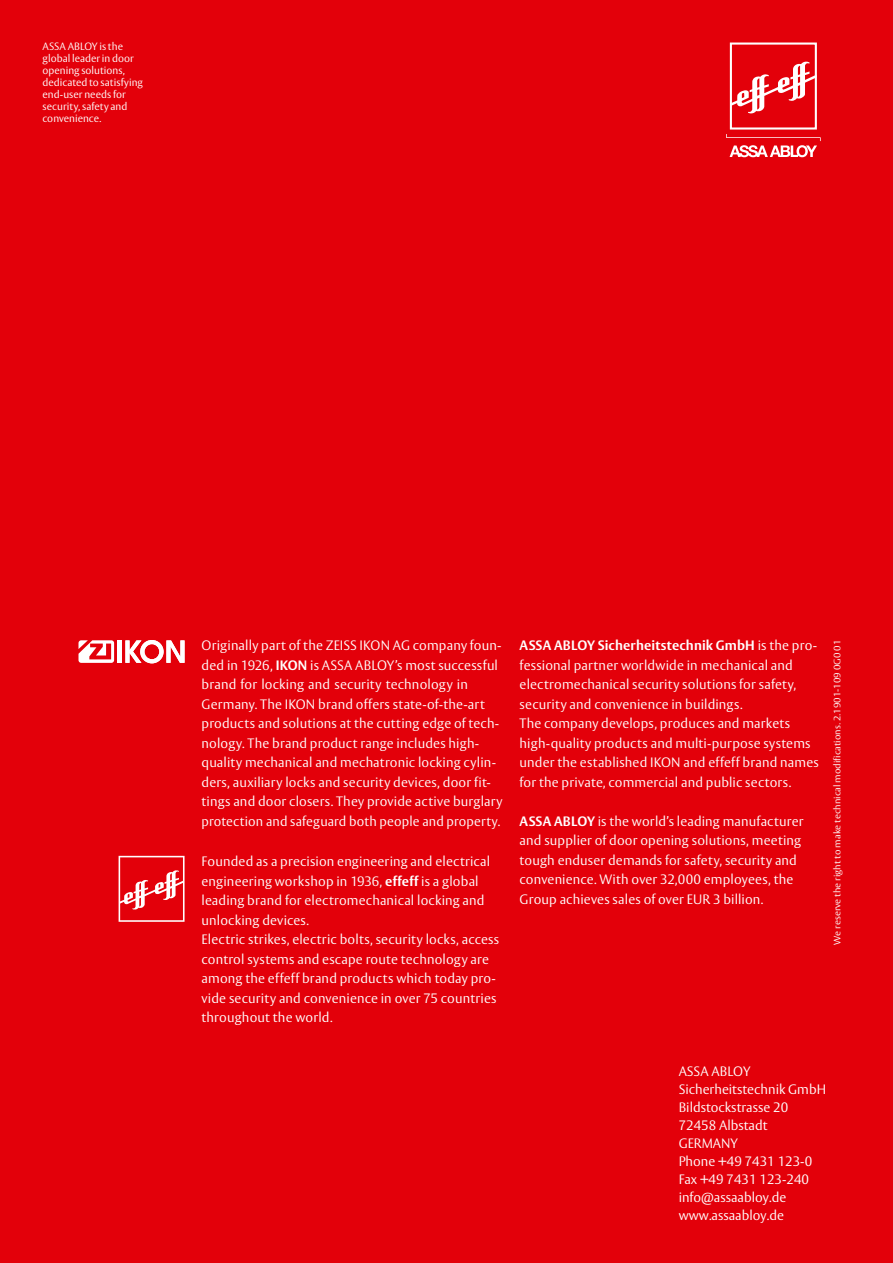
<style>
.page{position:relative;width:893px;height:1263px;background:#e3000a}
.page>*{position:absolute;margin:0;border:0;box-sizing:border-box;transform-origin:0 0}
.t1{font:300 13.5px/19.5px "ASSA Vesta";letter-spacing:.01em;color:#fff}
.t2{font:300 10.5px/12px "ASSA Vesta";color:#fff}
.t3{font:300 9.3px "ASSA Vesta";color:#fff;scale:1.05 1}
.s1{font-weight:700}
.s2{font-size:12.9px}
</style>
<div class="page">
<hr style="left:118px;top:640px;width:4px;height:23px;background:#fff">
<svg style="left:125px;top:640px;width:60px;height:23px"></svg>
<svg style="left:78px;top:640px;width:36px;height:23px"></svg>
<svg style="left:119px;top:856px;width:66px;height:66px"></svg>
<svg style="left:726px;top:134px;width:95px;height:23px"></svg>
<svg style="left:733px;top:61px;width:81px;height:53px"></svg>
<div style="left:730px;top:43px;width:87px;height:87px;border:2px solid #fff"></div>
<p class="t2" style="left:43px;top:41px;width:102px">ASSA ABLOY is the global leader in door opening solutions, dedicated to satisfying end-user needs for security, safety and convenience.</p>
<p class="t1" style="left:202px;top:637px;width:303px">Originally part of the ZEISS IKON AG company foun&shy;ded in 1926, <span class="s1">IKON</span> is ASSA ABLOY’s most successful brand for locking and security technology in Germany. The IKON brand offers state-of-the-art products and solutions at the cutting edge of tech&shy;nology. The brand product range includes high&shy;quality mechanical and mechatronic locking cylin&shy;ders, auxiliary locks and security devices, door fit&shy;tings and door closers. They provide active burglary protection and safeguard both people and property.</p>
<p class="t1" style="left:202px;top:852px;width:299px">Founded as a precision engineering and electrical engineering workshop in 1936, <span class="s1">effeff</span> is a global leading brand for electromechanical locking and unlocking devices.<br>Electric strikes, electric bolts, security locks, access control systems and escape route technology are among the effeff brand products which today pro&shy;vide security and convenience in over 75 countries throughout the world<span class="s2">.</span></p>
<p class="t1" style="left:520px;top:637px;width:301px"><span class="s1">ASSA ABLOY Sicherheitstechnik GmbH</span> is the pro&shy;fessional partner worldwide in mechanical and electromechanical security solutions for safety, security and convenience in buildings.<br>The company develops, produces and markets high-quality products and multi-purpose systems under the established IKON and effeff brand names for the private, commercial and public sectors.</p>
<p class="t1" style="left:520px;top:812px;width:285px"><span class="s1">ASSA ABLOY</span> is the world’s leading manufacturer and supplier of door opening solutions, meeting tough enduser demands for safety, security and convenience. With over 32,000 employees, the Group achieves sales of over EUR 3 billion.</p>
<p class="t3" style="left:832px;top:945px;width:292px;rotate:-90deg">We reserve the right to make technical modifications. 2.1901-109 0G0 01</p>
<p class="t1" style="left:679px;top:1063px;width:149px;line-height:18px">ASSA ABLOY<br>Sicherheitstechnik GmbH<br>Bildstockstrasse 20<br>72458 Albstadt<br>GERMANY<br>Phone +49 7431 123-0<br>Fax +49 7431 123-240 info@assaabloy.de www.assaabloy.de</p>
</div>
